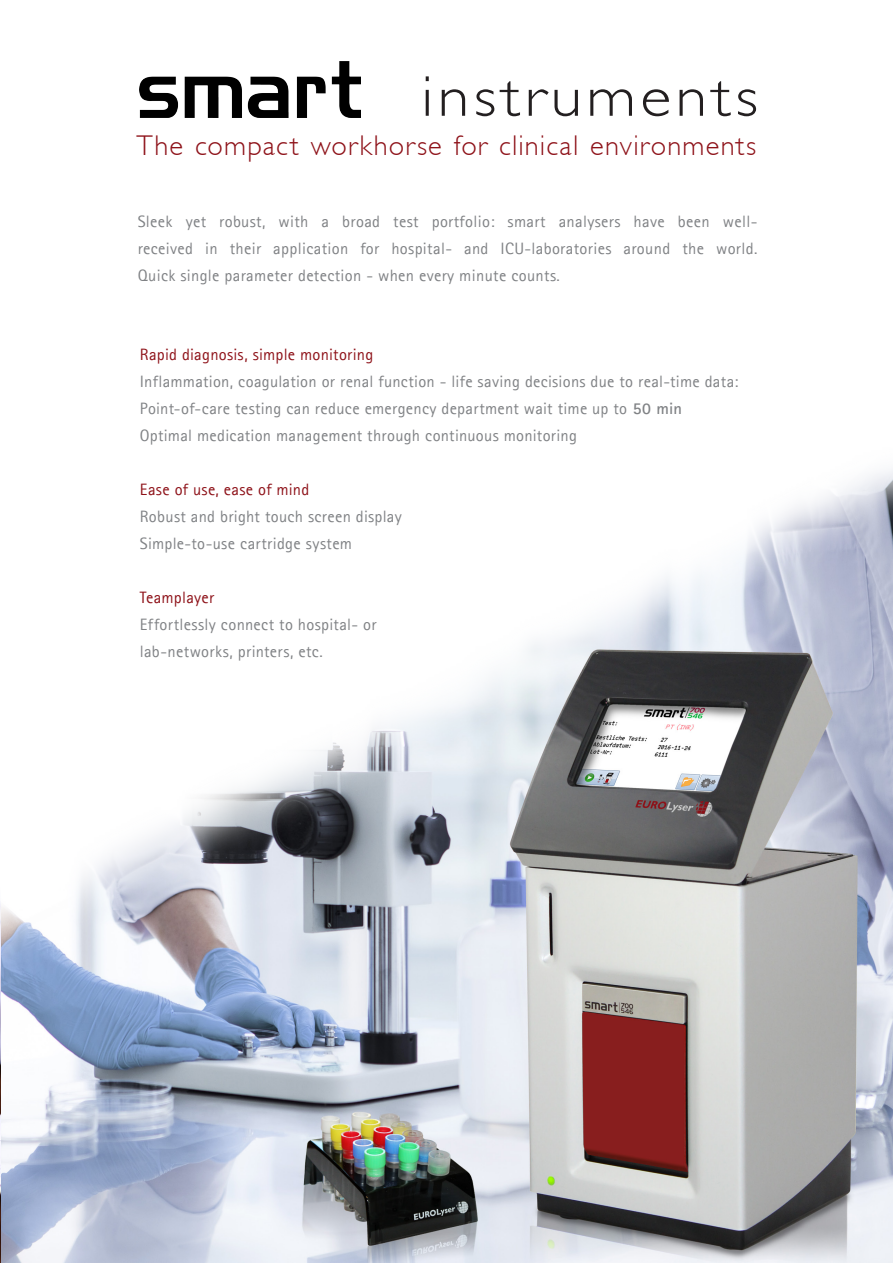
<style>
.page{position:relative;width:893px;height:1263px;background:#fff}
.page>*{position:absolute;margin:0;border:0;box-sizing:border-box;transform-origin:0 0}
.t1{font:300 57.75px "Gill Sans";letter-spacing:.07em;color:#231f20;scale:1.11 1}
.t2{font:300 28.5px "Gill Sans";letter-spacing:.04em;color:#8e1219}
.t3{font:16.5px/27px "Agfa Rotis Sans Serif";letter-spacing:.015em;color:#808285}
.t4{font:16.5px "Agfa Rotis Sans Serif";letter-spacing:.015em;color:#8e1219}
.s1{font-weight:700}
</style>
<div class="page">
<img style="left:140px;top:62px;width:221px;height:55px">
<img style="left:0;top:470px;width:893px;height:793px">
<h1 class="t1" style="left:421px;top:64px;width:305px">instruments</h1>
<h2 class="t2" style="left:137px;top:129px;width:621px">The compact workhorse for clinical environments</h2>
<p class="t3" style="left:138px;top:208px;width:621px;text-align:justify">Sleek yet robust, with a broad test portfolio: smart analysers have been well&shy;received in their application for hospital- and ICU-laboratories around the world.<br>Quick single parameter detection - when every minute counts.</p>
<p class="t4" style="left:140px;top:345px;width:235px">Rapid diagnosis, simple monitoring</p>
<p class="t3" style="left:140px;top:368px;width:600px">Inflammation, coagulation or renal function - life saving decisions due to real-time data:<br>Point-of-care testing can reduce emergency department wait time up to <span class="s1">50 min<br></span>Optimal medication management through continuous monitoring</p>
<p class="t4" style="left:140px;top:480px;width:171px">Ease of use, ease of mind</p>
<p class="t3" style="left:140px;top:503px;width:263px">Robust and bright touch screen display<br>Simple-to-use cartridge system</p>
<p class="t4" style="left:140px;top:588px;width:76px">Teamplayer</p>
<p class="t3" style="left:140px;top:611px;width:238px">Effortlessly connect to hospital- or lab-networks, printers, etc.</p>
</div>
